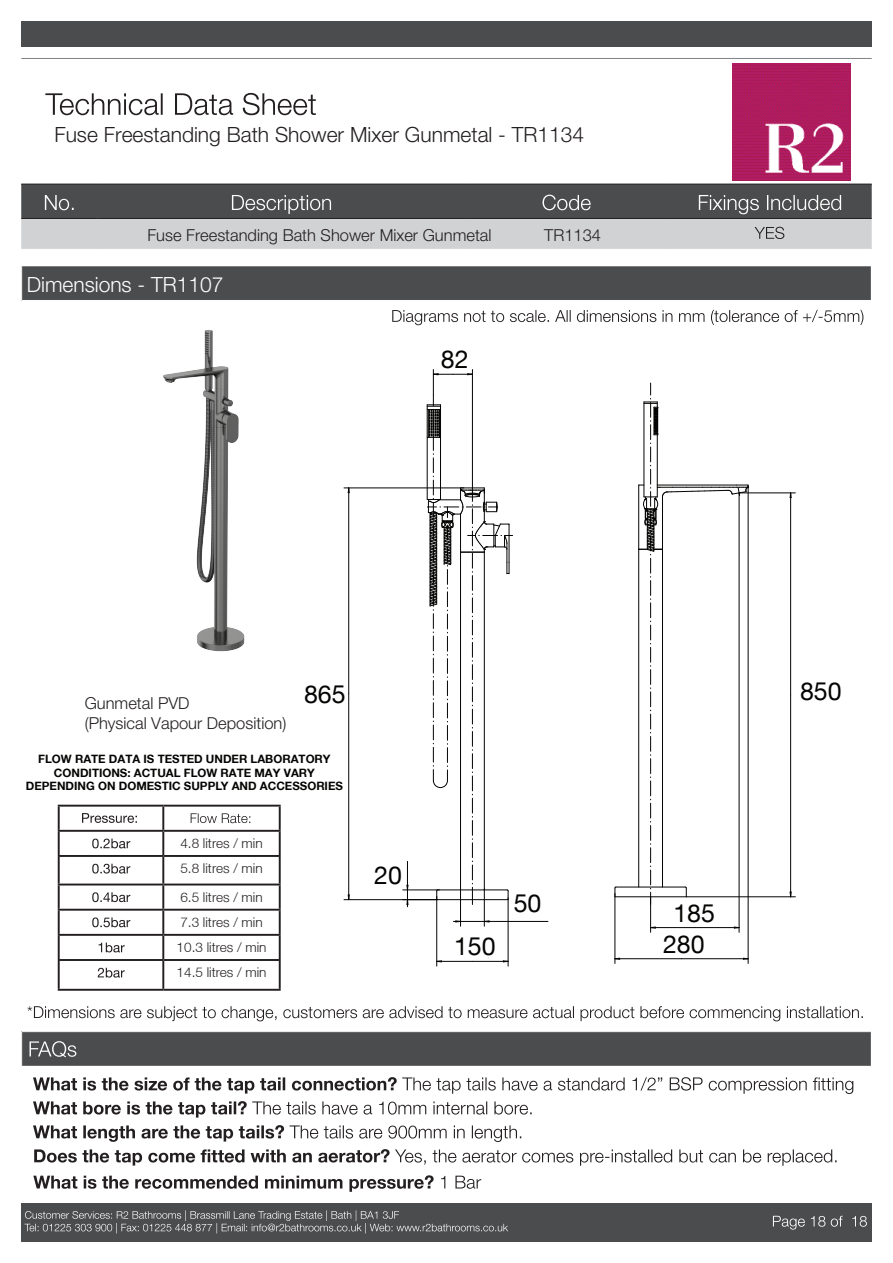
<style>
.page{position:relative;width:893px;height:1263px;background:#fff}
.page>*{position:absolute;margin:0;border:0;box-sizing:border-box;transform-origin:0 0}
.t1{font:24.9px "Helvetica Neue";color:#040503}
.t2{font:300 21px "Helvetica Neue LT Std";color:#231f20}
.t3{font:300 21px "Helvetica Neue LT Std";color:#fff}
.t4{font:300 16.5px/19.8px "Helvetica Neue LT Std";color:#231f20}
.t5{font:300 13.5px/25.2px "Helvetica Neue";color:#231f20}
.t6{font:700 11.55px/13.8px "Helvetica Neue";color:#040503;text-align:center}
</style>
<div class="page">
<img style="left:733px;top:63px;width:117px;height:118px">
<div style="left:21px;top:1203px;width:851px;height:39px;background:#4b4c4d"></div>
<svg style="left:45px;top:93px;width:271px;height:22px"></svg>
<svg style="left:25px;top:1210px;width:483px;height:23px"></svg>
<hr style="left:21px;top:58px;width:851px;height:1px;background:#808285">
<div style="left:21px;top:21px;width:851px;height:26px;background:#4b4c4d"></div>
<svg style="left:773px;top:1216px;width:94px;height:13px"></svg>
<svg style="left:21px;top:184px;width:851px;height:65px;background:#8b8c8d"></svg>
<svg style="left:27px;top:1006px;width:836px;height:15px"></svg>
<div style="left:22px;top:266px;width:849px;height:34px;background:#4b4c4d"></div>
<div style="left:22px;top:1032px;width:849px;height:34px;background:#4b4c4d"></div>
<svg style="left:30px;top:1041px;width:46px;height:16px"></svg>
<svg style="left:392px;top:310px;width:471px;height:15px"></svg>
<hr style="left:58px;top:805px;width:105px;height:2px;background:#231f20">
<hr style="left:58px;top:807px;width:2px;height:23px;background:#231f20">
<hr style="left:163px;top:805px;width:118px;height:2px;background:#231f20">
<hr style="left:162px;top:807px;width:2px;height:23px;background:#231f20">
<hr style="left:279px;top:807px;width:2px;height:23px;background:#231f20">
<hr style="left:58px;top:830px;width:105px;height:2px;background:#231f20">
<hr style="left:58px;top:832px;width:2px;height:23px;background:#231f20">
<hr style="left:163px;top:830px;width:118px;height:2px;background:#231f20">
<hr style="left:162px;top:832px;width:2px;height:23px;background:#231f20">
<hr style="left:279px;top:832px;width:2px;height:23px;background:#231f20">
<hr style="left:58px;top:855px;width:105px;height:2px;background:#231f20">
<hr style="left:58px;top:857px;width:2px;height:26px;background:#231f20">
<hr style="left:163px;top:855px;width:118px;height:2px;background:#231f20">
<hr style="left:162px;top:857px;width:2px;height:26px;background:#231f20">
<hr style="left:279px;top:857px;width:2px;height:26px;background:#231f20">
<hr style="left:58px;top:883px;width:105px;height:2px;background:#231f20">
<hr style="left:58px;top:885px;width:2px;height:24px;background:#231f20">
<hr style="left:163px;top:883px;width:118px;height:2px;background:#231f20">
<hr style="left:162px;top:885px;width:2px;height:24px;background:#231f20">
<hr style="left:279px;top:885px;width:2px;height:24px;background:#231f20">
<hr style="left:58px;top:909px;width:105px;height:2px;background:#231f20">
<hr style="left:58px;top:911px;width:2px;height:23px;background:#231f20">
<hr style="left:163px;top:909px;width:118px;height:2px;background:#231f20">
<hr style="left:162px;top:911px;width:2px;height:23px;background:#231f20">
<hr style="left:279px;top:911px;width:2px;height:23px;background:#231f20">
<hr style="left:58px;top:934px;width:105px;height:2px;background:#231f20">
<hr style="left:58px;top:936px;width:2px;height:23px;background:#231f20">
<hr style="left:163px;top:934px;width:118px;height:2px;background:#231f20">
<hr style="left:162px;top:936px;width:2px;height:23px;background:#231f20">
<hr style="left:279px;top:936px;width:2px;height:23px;background:#231f20">
<hr style="left:58px;top:959px;width:105px;height:2px;background:#231f20">
<hr style="left:58px;top:961px;width:2px;height:28px;background:#231f20">
<hr style="left:163px;top:959px;width:118px;height:2px;background:#231f20">
<hr style="left:162px;top:961px;width:2px;height:28px;background:#231f20">
<hr style="left:279px;top:961px;width:2px;height:28px;background:#231f20">
<hr style="left:58px;top:989px;width:105px;height:2px;background:#231f20">
<hr style="left:163px;top:989px;width:118px;height:2px;background:#231f20">
<svg style="left:92px;top:838px;width:38px;height:10px"></svg>
<svg style="left:92px;top:864px;width:38px;height:9px"></svg>
<svg style="left:92px;top:892px;width:38px;height:10px"></svg>
<svg style="left:92px;top:917px;width:38px;height:10px"></svg>
<svg style="left:99px;top:942px;width:26px;height:10px"></svg>
<svg style="left:98px;top:968px;width:27px;height:9px"></svg>
<svg style="left:33px;top:1077px;width:820px;height:17px"></svg>
<svg style="left:33px;top:1101px;width:499px;height:16px"></svg>
<svg style="left:33px;top:1125px;width:251px;height:17px"></svg>
<svg style="left:290px;top:1125px;width:231px;height:17px"></svg>
<svg style="left:34px;top:1149px;width:803px;height:17px"></svg>
<hr style="left:344px;top:899px;width:94px;height:1px;background:#040503">
<hr style="left:348px;top:694px;width:1px;height:206px;background:#040503">
<hr style="left:348px;top:488px;width:1px;height:206px;background:#040503">
<hr style="left:344px;top:488px;width:120px;height:1px;background:#040503">
<hr style="left:508px;top:898px;width:1px;height:68px;background:#040503">
<hr style="left:472px;top:961px;width:36px;height:1px;background:#040503">
<hr style="left:437px;top:961px;width:35px;height:1px;background:#040503">
<hr style="left:436px;top:896px;width:1px;height:70px;background:#040503">
<hr style="left:403px;top:890px;width:36px;height:1px;background:#040503">
<svg style="left:407px;top:861px;width:1px;height:46px"></svg>
<hr style="left:460px;top:890px;width:1px;height:36px;background:#040503">
<hr style="left:484px;top:889px;width:1px;height:37px;background:#040503">
<svg style="left:453px;top:920px;width:50px;height:2px"></svg>
<hr style="left:503px;top:921px;width:45px;height:1px;background:#040503">
<svg style="left:427px;top:369px;width:86px;height:535px"></svg>
<hr style="left:615px;top:896px;width:71px;height:1px;background:#040503">
<hr style="left:616px;top:887px;width:69px;height:1px;background:#040503">
<svg style="left:614px;top:886px;width:2px;height:11px"></svg>
<hr style="left:650px;top:897px;width:1px;height:35px;background:#040503">
<hr style="left:651px;top:927px;width:44px;height:1px;background:#040503">
<hr style="left:695px;top:927px;width:44px;height:1px;background:#040503">
<hr style="left:739px;top:493px;width:1px;height:439px;background:#040503">
<hr style="left:686px;top:896px;width:109px;height:1px;background:#040503">
<hr style="left:790px;top:695px;width:1px;height:202px;background:#040503">
<hr style="left:790px;top:493px;width:1px;height:202px;background:#040503">
<hr style="left:739px;top:493px;width:56px;height:1px;background:#040503">
<hr style="left:748px;top:486px;width:1px;height:477px;background:#040503">
<hr style="left:681px;top:958px;width:67px;height:1px;background:#040503">
<hr style="left:615px;top:958px;width:66px;height:1px;background:#040503">
<hr style="left:615px;top:893px;width:1px;height:70px;background:#040503">
<svg style="left:638px;top:383px;width:111px;height:521px"></svg>
<svg style="left:33px;top:1176px;width:96px;height:13px"></svg>
<svg style="left:135px;top:1175px;width:299px;height:17px"></svg>
<svg style="left:441px;top:1176px;width:4px;height:12px"></svg>
<svg style="left:455px;top:1176px;width:26px;height:13px"></svg>
<svg style="left:82px;top:813px;width:55px;height:10px"></svg>
<svg style="left:191px;top:813px;width:59px;height:10px"></svg>
<img style="left:163px;top:330px;width:217px;height:337px">
<h2 class="t2" style="left:54px;top:121px;width:531px">Fuse Freestanding Bath Shower Mixer Gunmetal - TR1134</h2>
<h3 class="t4" style="left:147px;top:225px;width:346px">Fuse Freestanding Bath Shower Mixer Gunmetal</h3>
<h3 class="t4" style="left:544px;top:225px;width:58px">TR1134</h3>
<h2 class="t3" style="left:27px;top:271px;width:198px">Dimensions - TR1107</h2>
<h1 class="t1" style="left:441px;top:344px;width:29px">82</h1>
<h3 class="t4" style="left:85px;top:693px;width:203px">Gunmetal PVD<br>(Physical Vapour Deposition)</h3>
<h1 class="t1" style="left:304px;top:679px;width:43px">865</h1>
<p class="t6" style="left:26px;top:751px;width:319px">FLOW RATE DATA IS TESTED UNDER LABORATORY<br>CONDITIONS: ACTUAL FLOW RATE MAY VARY<br>DEPENDING ON DOMESTIC SUPPLY AND ACCESSORIES</p>
<p class="t5" style="left:180px;top:830px;width:84px">4.8 litres / min<br>5.8 litres / min</p>
<p class="t5" style="left:177px;top:884px;width:91px">6.5 litres / min<br>7.3 litres / min<br>10.3 litres / min<br>14.5 litres / min</p>
<h1 class="t1" style="left:374px;top:860px;width:29px">20</h1>
<h1 class="t1" style="left:454px;top:931px;width:43px">150</h1>
<h1 class="t1" style="left:514px;top:888px;width:29px">50</h1>
<h1 class="t1" style="left:673px;top:898px;width:43px">185</h1>
<h1 class="t1" style="left:663px;top:930px;width:43px">280</h1>
<h1 class="t1" style="left:800px;top:677px;width:43px">850</h1>
</div>
